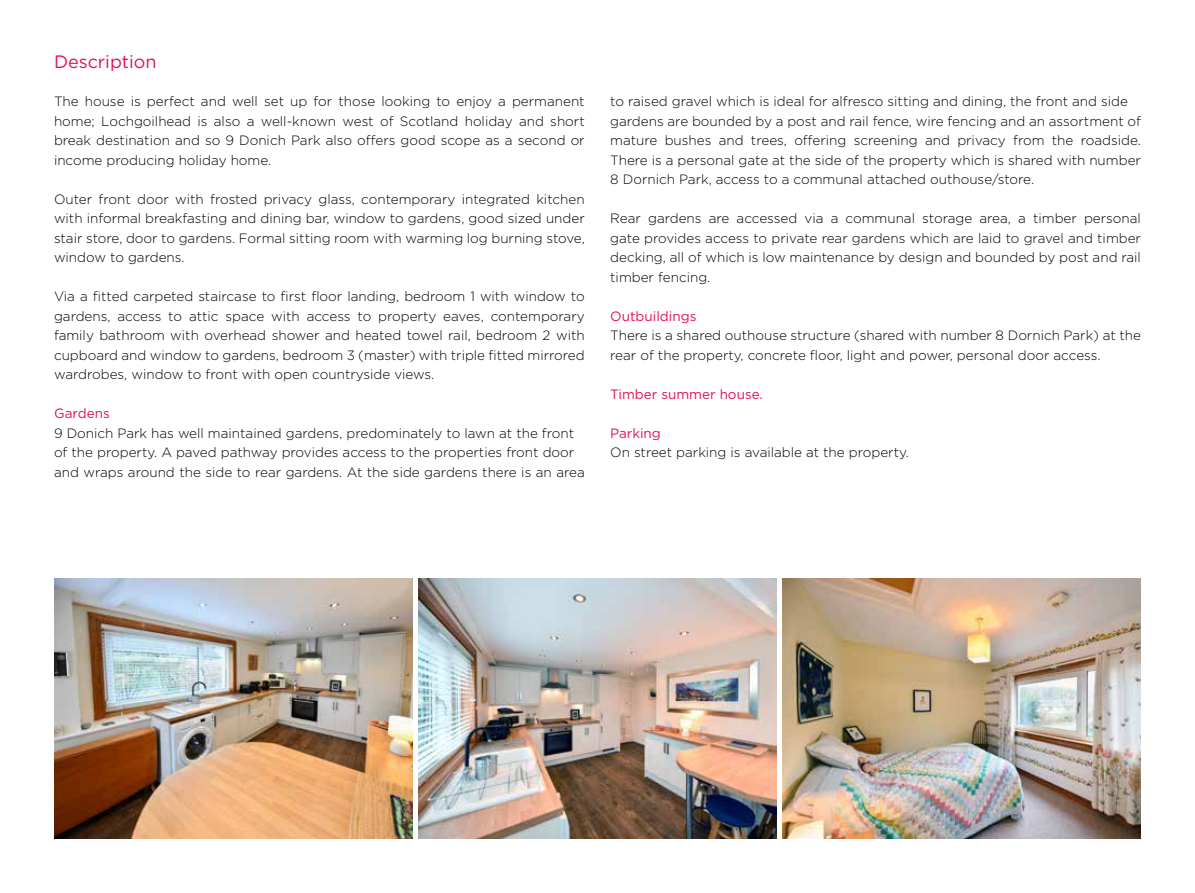
<style>
.page{position:relative;width:1195px;height:893px;background:#fff}
.page>*{position:absolute;margin:0;border:0;box-sizing:border-box;transform-origin:0 0}
.t1{font:18px "Gotham";color:#e1134f}
.t2{font:300 13.5px/19.5px "Gotham";color:#000;text-align:justify}
.t3{font:13.5px "Gotham";color:#e1134f}
</style>
<div class="page">
<img style="left:54px;top:578px;width:359px;height:261px">
<img style="left:418px;top:578px;width:359px;height:261px">
<img style="left:782px;top:578px;width:359px;height:261px">
<h1 class="t1" style="left:54px;top:51px;width:104px">Description</h1>
<p class="t2" style="left:54px;top:92px;width:532px">The house is perfect and well set up for those looking to enjoy a permanent home; Lochgoilhead is also a well-known west of Scotland holiday and short break destination and so 9 Donich Park also offers good scope as a second or income producing holiday home.</p>
<p class="t2" style="left:54px;top:189px;width:532px">Outer front door with frosted privacy glass, contemporary integrated kitchen with informal breakfasting and dining bar, window to gardens, good sized under stair store, door to gardens. Formal sitting room with warming log burning stove, window to gardens.</p>
<p class="t2" style="left:54px;top:287px;width:532px">Via a fitted carpeted staircase to first floor landing, bedroom 1 with window to gardens, access to attic space with access to property eaves, contemporary family bathroom with overhead shower and heated towel rail, bedroom 2 with cupboard and window to gardens, bedroom 3 (master) with triple fitted mirrored wardrobes, window to front with open countryside views.</p>
<p class="t3" style="left:54px;top:405px;width:57px">Gardens</p>
<p class="t2" style="left:54px;top:423px;width:532px;text-align:left">9 Donich Park has well maintained gardens, predominately to lawn at the front of the property. A paved pathway provides access to the properties front door and wraps around the side to rear gardens. At the side gardens there is an area</p>
<p class="t2" style="left:610px;top:92px;width:532px;text-align:left">to raised gravel which is ideal for alfresco sitting and dining, the front and side gardens are bounded by a post and rail fence, wire fencing and an assortment of mature bushes and trees, offering screening and privacy from the roadside.<br>There is a personal gate at the side of the property which is shared with number 8 Dornich Park, access to a communal attached outhouse/store.</p>
<p class="t2" style="left:610px;top:208px;width:532px">Rear gardens are accessed via a communal storage area, a timber personal gate provides access to private rear gardens which are laid to gravel and timber decking, all of which is low maintenance by design and bounded by post and rail timber fencing.</p>
<p class="t3" style="left:610px;top:307px;width:88px">Outbuildings</p>
<p class="t2" style="left:610px;top:325px;width:532px">There is a shared outhouse structure (shared with number 8 Dornich Park) at the rear of the property, concrete floor, light and power, personal door access.</p>
<p class="t3" style="left:610px;top:385px;width:154px">Timber summer house.</p>
<p class="t3" style="left:610px;top:424px;width:52px">Parking</p>
<p class="t2" style="left:610px;top:442px;width:300px">On street parking is available at the property.</p>
</div>
